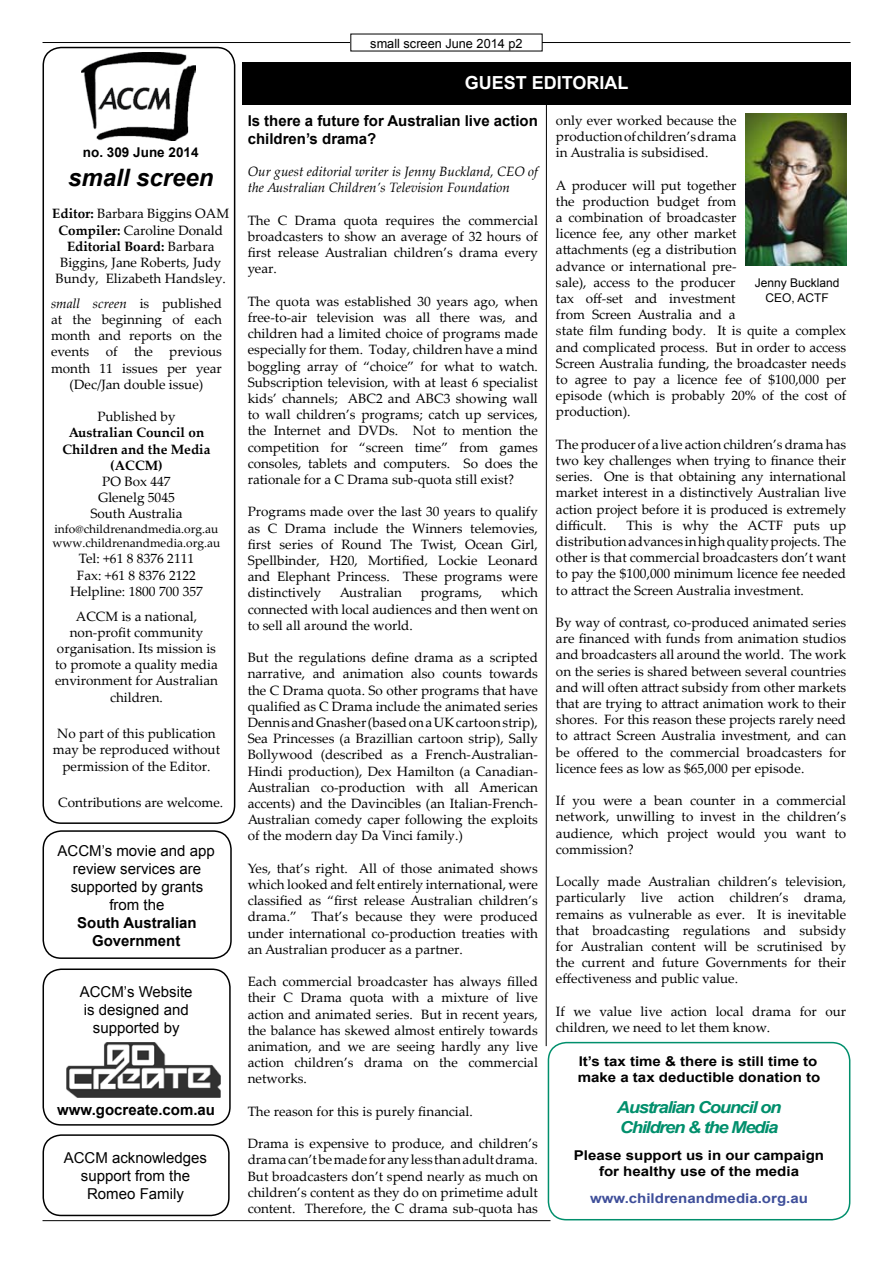
<style>
.page{position:relative;width:893px;height:1263px;background:#fff}
.page>*{position:absolute;margin:0;border:0;box-sizing:border-box;transform-origin:0 0}
.t1{font:italic 700 24px "Arial";color:#000}
.t2{font:700 18px "Arial";color:#fff}
.t3{font:italic 700 16.5px/19.8px "Arial";letter-spacing:-.07em;color:#008f6c;scale:1.12 1}
.t4{font:15px/18px "Arial";color:#000;text-align:center}
.t5{font:700 15px/18px "Arial";color:#000}
.t6{font:13.5px/16.2px "Palatino Linotype";color:#000;text-align:justify}
.t7{font:700 13.5px/16.2px "Arial";color:#000;scale:1.12 1}
.t8{font:italic 13.5px/16.2px "Palatino Linotype";color:#000}
.t9{font:700 13.5px/16.2px "Palatino Linotype";color:#000;text-align:center}
.t10{font:700 13.5px "Arial";color:#3f4f9a;scale:1.12 1}
.t11{font:700 13.5px "Arial";color:#000}
.t12{font:12.75px "Arial";color:#000}
.t13{font:12px/14.4px "Palatino Linotype";color:#000}
.t14{font:12px/14.4px "Arial";color:#000;text-align:center}
.s1{font-weight:700}
.s2{font-style:italic}
</style>
<div class="page">
<hr style="left:43px;top:42px;width:807px;height:1px;background:#000">
<hr style="left:43px;top:1220px;width:507px;height:1px;background:#000">
<hr style="left:546px;top:63px;width:1px;height:983px;background:#000">
<div style="left:242px;top:63px;width:608px;height:42px;background:#000"></div>
<div style="left:351px;top:34px;width:191px;height:17px;background:#fff"></div>
<div style="left:43px;top:968px;width:188px;height:157px;border:2px solid #000;border-radius:18px"></div>
<div style="left:43px;top:47px;width:192px;height:777px;border:2px solid #000;border-radius:18px"></div>
<img style="left:82px;top:52px;width:113px;height:88px">
<img style="left:67px;top:1043px;width:153px;height:54px">
<div style="left:43px;top:830px;width:189px;height:129px;border:2px solid #000;border-radius:18px"></div>
<div style="left:43px;top:1134px;width:187px;height:82px;border:2px solid #000;border-radius:18px"></div>
<img style="left:745px;top:114px;width:101px;height:152px">
<div style="left:548px;top:1042px;width:302px;height:178px;border:2px solid #008f6c;border-radius:18px"></div>
<p class="t11" style="left:83px;top:143px;width:117px">no. 309 June 2014</p>
<h1 class="t1" style="left:68px;top:161px;width:147px">small screen</h1>
<p class="t6" style="left:52px;top:205px;width:178px;text-align:center"><span class="s1">Editor:</span> Barbara Biggins OAM<br><span class="s1">Compiler:</span> Caroline Donald<br><span class="s1">Editorial Board:</span> Barbara<br>Biggins, Jane Roberts, Judy<br>Bundy, Elizabeth Handsley.</p>
<p class="t6" style="left:51px;top:295px;width:172px;text-align:center"><span class="s2">small screen</span> is published at the beginning of each month and reports on the events of the previous month 11 issues per year (Dec/Jan double issue)</p>
<p class="t6" style="left:97px;top:408px;width:80px">Published by</p>
<p class="t9" style="left:62px;top:424px;width:150px">Australian Council on<br>Children and the Media (ACCM)</p>
<p class="t6" style="left:90px;top:473px;width:94px;text-align:center">PO Box 447<br>Glenelg 5045<br>South Australia</p>
<p class="t13" style="left:53px;top:521px;width:169px">info@childrenandmedia.org.au www.childrenandmedia.org.au</p>
<p class="t6" style="left:70px;top:550px;width:134px;text-align:center">Tel: +61 8 8376 2111<br>Fax: +61 8 8376 2122<br>Helpline: 1800 700 357</p>
<p class="t6" style="left:55px;top:607px;width:164px;text-align:center">ACCM is a national, non-profit community organisation. Its mission is to promote a quality media environment for Australian children.</p>
<p class="t6" style="left:53px;top:725px;width:169px;text-align:center">No part of this publication may be reproduced without permission of the Editor.</p>
<p class="t6" style="left:58px;top:794px;width:167px">Contributions are welcome.</p>
<p class="t4" style="left:58px;top:842px;width:159px">ACCM’s movie and app review services are supported by grants from the</p>
<p class="t5" style="left:77px;top:914px;width:121px;text-align:center">South Australian<br>Government</p>
<p class="t4" style="left:80px;top:983px;width:114px">ACCM’s Website is designed and supported by</p>
<p class="t5" style="left:57px;top:1101px;width:159px">www.gocreate.com.au</p>
<p class="t4" style="left:64px;top:1148px;width:145px">ACCM acknowledges support from the<br>Romeo Family</p>
<p class="t12" style="left:370px;top:35px;width:154px">small screen June 2014 p2</p>
<h2 class="t2" style="left:465px;top:70px;width:165px">GUEST EDITORIAL</h2>
<p class="t5" style="left:248px;top:112px;width:292px">Is there a future for Australian live action children’s drama?</p>
<p class="t8" style="left:248px;top:163px;width:292px">Our guest editorial writer is Jenny Buckland, CEO of the Australian Children’s Television Foundation</p>
<p class="t6" style="left:248px;top:212px;width:292px">The C Drama quota requires the commercial broadcasters to show an average of 32 hours of first release Australian children’s drama every year.</p>
<p class="t6" style="left:248px;top:293px;width:292px">The quota was established 30 years ago, when free-to-air television was all there was, and children had a limited choice of programs made especially for them. Today, children have a mind boggling array of “choice” for what to watch.<br>Subscription television, with at least 6 specialist kids’ channels; ABC2 and ABC3 showing wall to wall children’s programs; catch up services, the Internet and DVDs. Not to mention the competition for “screen time” from games consoles, tablets and computers. So does the rationale for a C Drama sub-quota still exist?</p>
<p class="t6" style="left:248px;top:503px;width:292px">Programs made over the last 30 years to qualify as C Drama include the Winners telemovies, first series of Round The Twist, Ocean Girl, Spellbinder, H20, Mortified, Lockie Leonard and Elephant Princess. These programs were distinctively</p>
<p class="t6" style="left:340px;top:584px;width:64px">Australian</p>
<p class="t6" style="left:421px;top:584px;width:63px">programs,</p>
<p class="t6" style="left:248px;top:584px;width:292px;text-indent:253px">which connected with local audiences and then went on to sell all around the world.</p>
<p class="t6" style="left:248px;top:649px;width:292px">But the regulations define drama as a scripted narrative, and animation also counts towards the C Drama quota. So other programs that have qualified as C Drama include the animated series Dennis and Gnasher (based on a UK cartoon strip), Sea Princesses (a Brazillian cartoon strip), Sally Bollywood (described as a French-Australian-Hindi production), Dex Hamilton (a Canadian-Australian co-production with all American accents) and the Davincibles (an Italian-French-Australian comedy caper following the exploits of the modern day Da Vinci family.)</p>
<p class="t6" style="left:248px;top:860px;width:292px">Yes, that’s right. All of those animated shows which looked and felt entirely international, were classified as “first release Australian children’s drama.” That’s because they were produced under international co-production treaties with an Australian producer as a partner.</p>
<p class="t6" style="left:248px;top:973px;width:292px">Each commercial broadcaster has always filled their C Drama quota with a mixture of live action and animated series. But in recent years, the balance has skewed almost entirely towards animation, and we are seeing hardly any live action children’s drama on the commercial networks.</p>
<p class="t6" style="left:248px;top:1103px;width:227px">The reason for this is purely financial.</p>
<p class="t6" style="left:248px;top:1135px;width:292px">Drama is expensive to produce, and children’s drama can’t be made for any less than adult drama.<br>But broadcasters don’t spend nearly as much on children’s content as they do on primetime adult content. Therefore, the C drama sub-quota has</p>
<p class="t6" style="left:556px;top:111px;width:182px">only ever worked because the production of children’s drama in Australia is subsidised.</p>
<p class="t6" style="left:556px;top:176px;width:292px;text-align:left">A producer will put together<br>the production budget from<br>a combination of broadcaster<br>licence fee, any other market<br>attachments (eg a distribution<br>advance or international pre-<br>sale), access to the producer<br>tax off-set and investment<br>from Screen Australia and a<br>state film funding body. It is quite a complex and complicated process. But in order to access Screen Australia funding, the broadcaster needs to agree to pay a licence fee of $100,000 per episode (which is probably 20% of the cost of production).</p>
<p class="t6" style="left:556px;top:435px;width:292px">The producer of a live action children’s drama has two key challenges when trying to finance their series. One is that obtaining any international market interest in a distinctively Australian live action project before it is produced is extremely difficult.</p>
<p class="t14" style="left:755px;top:276px;width:86px">Jenny Buckland<br>CEO, ACTF</p>
<p class="t6" style="left:556px;top:516px;width:292px;text-indent:71px">This is why the ACTF puts up distribution advances in high quality projects. The other is that commercial broadcasters don’t want to pay the $100,000 minimum licence fee needed to attract the Screen Australia investment.</p>
<p class="t6" style="left:556px;top:614px;width:292px">By way of contrast, co-produced animated series are financed with funds from animation studios and broadcasters all around the world. The work on the series is shared between several countries and will often attract subsidy from other markets that are trying to attract animation work to their shores. For this reason these projects rarely need to attract Screen Australia investment, and can be offered to the commercial broadcasters for licence fees as low as $65,000 per episode.</p>
<p class="t6" style="left:556px;top:792px;width:292px">If you were a bean counter in a commercial network, unwilling to invest in the children’s audience, which project would you want to commission?</p>
<p class="t6" style="left:556px;top:873px;width:292px">Locally made Australian children’s television, particularly live action children’s drama, remains as vulnerable as ever. It is inevitable that broadcasting regulations and subsidy for Australian content will be scrutinised by the current and future Governments for their effectiveness and public value.</p>
<p class="t6" style="left:556px;top:1002px;width:292px">If we value live action local drama for our children, we need to let them know.</p>
<p class="t7" style="left:578px;top:1054px;width:218px">It’s tax time &amp; there is still time to make a tax deductible donation to</p>
<p class="t3" style="left:617px;top:1098px;width:148px">Australian Council on<br>Children &amp; the Media</p>
<p class="t7" style="left:574px;top:1147px;width:225px;text-align:center">Please support us in our campaign for healthy use of the media</p>
<p class="t10" style="left:590px;top:1189px;width:196px">www.childrenandmedia.org.au</p>
</div>
